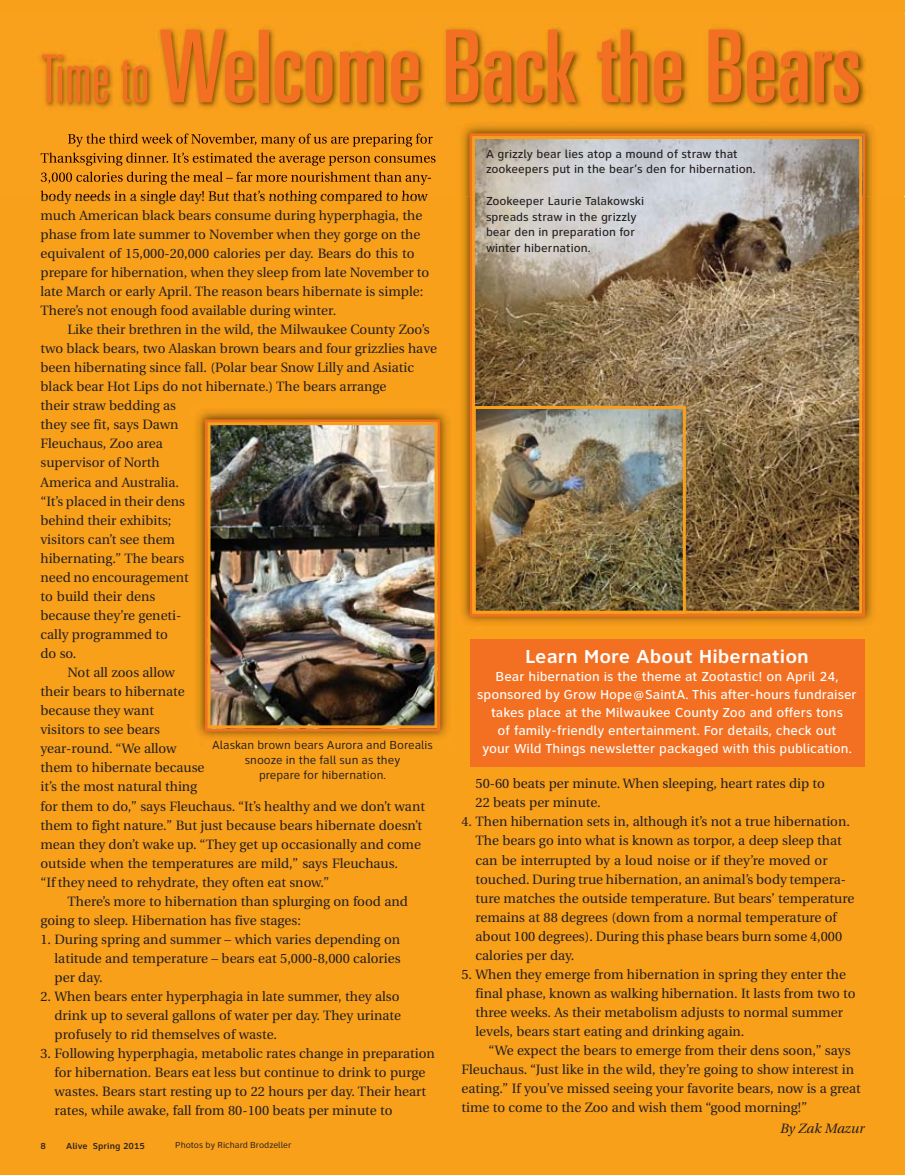
<style>
.page{position:relative;width:905px;height:1175px;background:#fff}
.page>*{position:absolute;margin:0;border:0;box-sizing:border-box;transform-origin:0 0}
.t1{font:ultra-condensed 100.5px "Univers";color:#f36f21}
.t2{font:700 19.5px "Clearview ADA";color:#fff}
.t3{font:13.5px/19px "Utopia";color:#231f20}
.t4{font:500 13.5px/18px "Clearview ADA";color:#fff;text-align:center}
.t5{font:italic 13.5px "Utopia";color:#231f20}
.t6{font:500 12px/15.8px "Clearview ADA";color:#231f20}
.t7{font:12px/15px "Clearview ADA";color:#231f20;text-align:center}
.t8{font:9px "Clearview ADA";color:#231f20}
.t9{font:600 9px "Clearview ADA";color:#231f20}
.s1{font-weight:300;font-size:66px}
</style>
<div class="page">
<div style="left:0;top:0;width:904px;height:1174px;background:#f9a01b"></div>
<div style="left:470px;top:639px;width:394px;height:127px;background:#f36f21"></div>
<img style="left:863px;top:196px;width:10px;height:427px">
<img style="left:40px;top:13px;width:865px;height:183px">
<img style="left:68px;top:134px;width:15px;height:13px">
<img style="left:86px;top:133px;width:19px;height:11px">
<img style="left:109px;top:133px;width:29px;height:11px">
<img style="left:141px;top:133px;width:32px;height:11px">
<svg style="left:176px;top:133px;width:13px;height:11px"></svg>
<img style="left:191px;top:133px;width:65px;height:12px">
<svg style="left:299px;top:133px;width:12px;height:2px"></svg>
<img style="left:353px;top:134px;width:58px;height:1px">
<img style="left:416px;top:133px;width:16px;height:2px">
<img style="left:41px;top:153px;width:61px;height:13px">
<img style="left:126px;top:153px;width:42px;height:10px">
<img style="left:173px;top:153px;width:16px;height:10px">
<img style="left:193px;top:153px;width:13px;height:10px">
<img style="left:41px;top:172px;width:31px;height:11px">
<img style="left:76px;top:172px;width:47px;height:10px">
<img style="left:127px;top:172px;width:40px;height:13px">
<img style="left:170px;top:172px;width:19px;height:10px">
<img style="left:193px;top:172px;width:13px;height:10px">
<img style="left:41px;top:191px;width:77px;height:5px">
<img style="left:456px;top:120px;width:422px;height:76px">
<img style="left:470px;top:133px;width:395px;height:63px">
<img style="left:196px;top:411px;width:251px;height:327px">
<img style="left:206px;top:135px;width:657px;height:595px">
<h1 class="t1" style="left:40px;top:30px;width:822px"><span class="s1">Time to</span>Welcome Back the Bears</h1>
<p class="t3" style="left:40px;top:188px;width:390px">body needs in a single day! But that’s nothing compared to how much American black bears consume during hyperphagia, the phase from late summer to November when they gorge on the equivalent of 15,000-20,000 calories per day. Bears do this to prepare for hibernation, when they sleep from late November to late March or early April. The reason bears hibernate is simple:<br>There’s not enough food available during winter.</p>
<p class="t3" style="left:67px;top:321px;width:363px">Like their brethren in the wild, the Milwaukee County Zoo’s</p>
<p class="t3" style="left:40px;top:340px;width:398px">two black bears, two Alaskan brown bears and four grizzlies have</p>
<p class="t3" style="left:40px;top:359px;width:375px">been hibernating since fall. (Polar bear Snow Lilly and Asiatic</p>
<p class="t3" style="left:40px;top:378px;width:347px">black bear Hot Lips do not hibernate.) The bears arrange</p>
<p class="t3" style="left:40px;top:397px;width:137px">their straw bedding as</p>
<p class="t3" style="left:40px;top:416px;width:140px">they see fit, says Dawn</p>
<p class="t3" style="left:40px;top:435px;width:124px">Fleuchaus, Zoo area</p>
<p class="t3" style="left:40px;top:454px;width:121px">supervisor of North</p>
<p class="t3" style="left:40px;top:473px;width:140px">America and Australia.</p>
<p class="t3" style="left:40px;top:492px;width:146px">“It’s placed in their dens</p>
<p class="t3" style="left:40px;top:512px;width:132px">behind their exhibits;</p>
<p class="t3" style="left:40px;top:531px;width:136px">visitors can’t see them</p>
<p class="t3" style="left:40px;top:550px;width:145px">hibernating.” The bears</p>
<p class="t3" style="left:40px;top:569px;width:150px">need no encouragement</p>
<p class="t3" style="left:40px;top:588px;width:116px">to build their dens</p>
<p class="t3" style="left:40px;top:607px;width:142px">because they’re geneti-</p>
<p class="t3" style="left:40px;top:626px;width:129px">cally programmed to</p>
<p class="t3" style="left:40px;top:645px;width:37px">do so.</p>
<p class="t3" style="left:67px;top:664px;width:109px">Not all zoos allow</p>
<p class="t3" style="left:40px;top:683px;width:146px">their bears to hibernate</p>
<p class="t3" style="left:40px;top:702px;width:115px">because they want</p>
<p class="t3" style="left:40px;top:721px;width:121px">visitors to see bears</p>
<p class="t3" style="left:40px;top:740px;width:137px">year-round. “We allow</p>
<p class="t3" style="left:40px;top:759px;width:165px">them to hibernate because</p>
<p class="t3" style="left:40px;top:778px;width:158px">it’s the most natural thing</p>
<p class="t3" style="left:40px;top:797px;width:386px">for them to do,” says Fleuchaus. “It’s healthy and we don’t want</p>
<p class="t3" style="left:40px;top:816px;width:383px">them to fight nature.” But just because bears hibernate doesn’t</p>
<p class="t3" style="left:40px;top:835px;width:382px">mean they don’t wake up. “They get up occasionally and come</p>
<p class="t3" style="left:40px;top:854px;width:359px">outside when the temperatures are mild,” says Fleuchaus.</p>
<p class="t3" style="left:40px;top:873px;width:290px">“If they need to rehydrate, they often eat snow.”</p>
<p class="t3" style="left:67px;top:893px;width:342px">There’s more to hibernation than splurging on food and</p>
<p class="t3" style="left:40px;top:912px;width:262px">going to sleep. Hibernation has five stages:</p>
<p class="t3" style="left:55px;top:931px;width:347px;text-align:justify;text-indent:-14px">1. During spring and summer – which varies depending on latitude and temperature – bears eat 5,000-8,000 calories per day.</p>
<p class="t3" style="left:55px;top:988px;width:348px;text-align:justify;text-indent:-14px">2. When bears enter hyperphagia in late summer, they also drink up to several gallons of water per day. They urinate profusely to rid themselves of waste.</p>
<p class="t3" style="left:55px;top:1045px;width:382px;text-indent:-14px">3. Following hyperphagia, metabolic rates change in preparation for hibernation. Bears eat less but continue to drink to purge wastes. Bears start resting up to 22 hours per day. Their heart rates, while awake, fall from 80-100 beats per minute to</p>
<p class="t7" style="left:212px;top:738px;width:222px">Alaskan brown bears Aurora and Borealis snooze in the fall sun as they<br>prepare for hibernation.</p>
<p class="t9" style="left:40px;top:1142px;width:7px">8</p>
<p class="t9" style="left:66px;top:1142px;width:80px">Alive Spring 2015</p>
<p class="t8" style="left:175px;top:1141px;width:118px">Photos by Richard Brodzeller</p>
<p class="t6" style="left:486px;top:147px;width:271px">A grizzly bear lies atop a mound of straw that zookeepers put in the bear’s den for hibernation.</p>
<p class="t6" style="left:486px;top:194px;width:160px">Zookeeper Laurie Talakowski spreads straw in the grizzly bear den in preparation for winter hibernation.</p>
<h2 class="t2" style="left:525px;top:644px;width:285px">Learn More About Hibernation</h2>
<p class="t4" style="left:477px;top:668px;width:381px">Bear hibernation is the theme at Zootastic! on April 24, sponsored by Grow Hope@SaintA. This after-hours fundraiser takes place at the Milwaukee County Zoo and offers tons<br>of family-friendly entertainment. For details, check out<br>your Wild Things newsletter packaged with this publication.</p>
<p class="t3" style="left:475px;top:775px;width:351px">50-60 beats per minute. When sleeping, heart rates dip to<br>22 beats per minute.</p>
<p class="t3" style="left:475px;top:813px;width:380px;text-indent:-14px">4. Then hibernation sets in, although it’s not a true hibernation.<br>The bears go into what is known as torpor, a deep sleep that can be interrupted by a loud noise or if they’re moved or touched. During true hibernation, an animal’s body tempera&shy;ture matches the outside temperature. But bears’ temperature remains at 88 degrees (down from a normal temperature of about 100 degrees). During this phase bears burn some 4,000 calories per day.</p>
<p class="t3" style="left:475px;top:966px;width:381px;text-indent:-14px">5. When they emerge from hibernation in spring they enter the final phase, known as walking hibernation. It lasts from two to three weeks. As their metabolism adjusts to normal summer levels, bears start eating and drinking again.</p>
<p class="t3" style="left:461px;top:1042px;width:401px;text-indent:27px">“We expect the bears to emerge from their dens soon,” says Fleuchaus. “Just like in the wild, they’re going to show interest in eating.” If you’ve missed seeing your favorite bears, now is a great time to come to the Zoo and wish them “good morning!”</p>
<p class="t5" style="left:779px;top:1122px;width:86px">By Zak Mazur</p>
</div>
